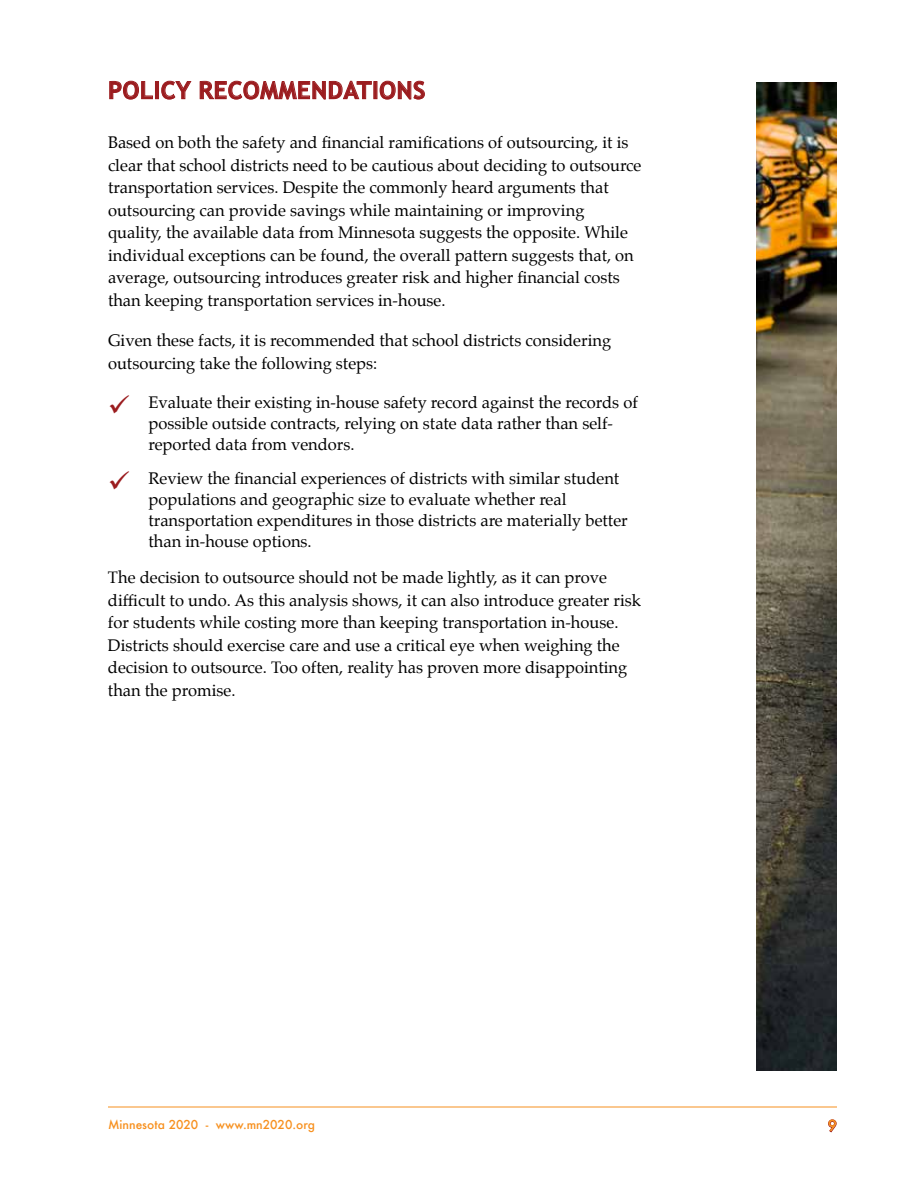
<style>
.page{position:relative;width:918px;height:1188px;background:#fff}
.page>*{position:absolute;margin:0;border:0;box-sizing:border-box;transform-origin:0 0}
.t1{font:700 24px "Trebuchet MS";letter-spacing:.02em;color:#9b1c1f}
.t2{font:16.5px/22.5px "Palatino";color:#000}
.t3{font:500 15px "Futura";color:#f7901e}
.t4{font:500 12px "Futura";color:#f7901e}
</style>
<div class="page">
<hr style="left:108px;top:1107px;width:729px;height:1px;background:#f7901e">
<svg style="left:828px;top:1120px;width:8px;height:12px"></svg>
<svg style="left:109px;top:81px;width:44px;height:18px"></svg>
<div style="left:155px;top:81px;width:4px;height:18px;border:1px solid #9b1c1f"></div>
<svg style="left:161px;top:81px;width:30px;height:18px"></svg>
<svg style="left:200px;top:81px;width:172px;height:18px"></svg>
<svg style="left:380px;top:81px;width:45px;height:18px"></svg>
<img style="left:756px;top:82px;width:81px;height:988px">
<h1 class="t1" style="left:108px;top:75px;width:317px">POLICY RECOMMENDATIONS</h1>
<p class="t2" style="left:108px;top:131px;width:535px">Based on both the safety and financial ramifications of outsourcing, it is clear that school districts need to be cautious about deciding to outsource transportation services. Despite the commonly heard arguments that outsourcing can provide savings while maintaining or improving quality, the available data from Minnesota suggests the opposite. While individual exceptions can be found, the overall pattern suggests that, on average, outsourcing introduces greater risk and higher financial costs than keeping transportation services in-house.</p>
<p class="t2" style="left:108px;top:329px;width:505px">Given these facts, it is recommended that school districts considering outsourcing take the following steps:</p>
<p class="t2" style="left:148px;top:391px;width:491px;line-height:21px">Evaluate their existing in-house safety record against the records of possible outside contracts, relying on state data rather than self&shy;reported data from vendors.</p>
<p class="t2" style="left:148px;top:468px;width:481px;line-height:21px">Review the financial experiences of districts with similar student populations and geographic size to evaluate whether real transportation expenditures in those districts are materially better than in-house options.</p>
<p class="t2" style="left:108px;top:566px;width:535px">The decision to outsource should not be made lightly, as it can prove difficult to undo. As this analysis shows, it can also introduce greater risk for students while costing more than keeping transportation in-house.<br>Districts should exercise care and use a critical eye when weighing the decision to outsource. Too often, reality has proven more disappointing than the promise.</p>
<p class="t4" style="left:108px;top:1116px;width:209px">Minnesota 2020 - www.mn2020.org</p>
<p class="t3" style="left:828px;top:1116px;width:11px">9</p>
</div>
